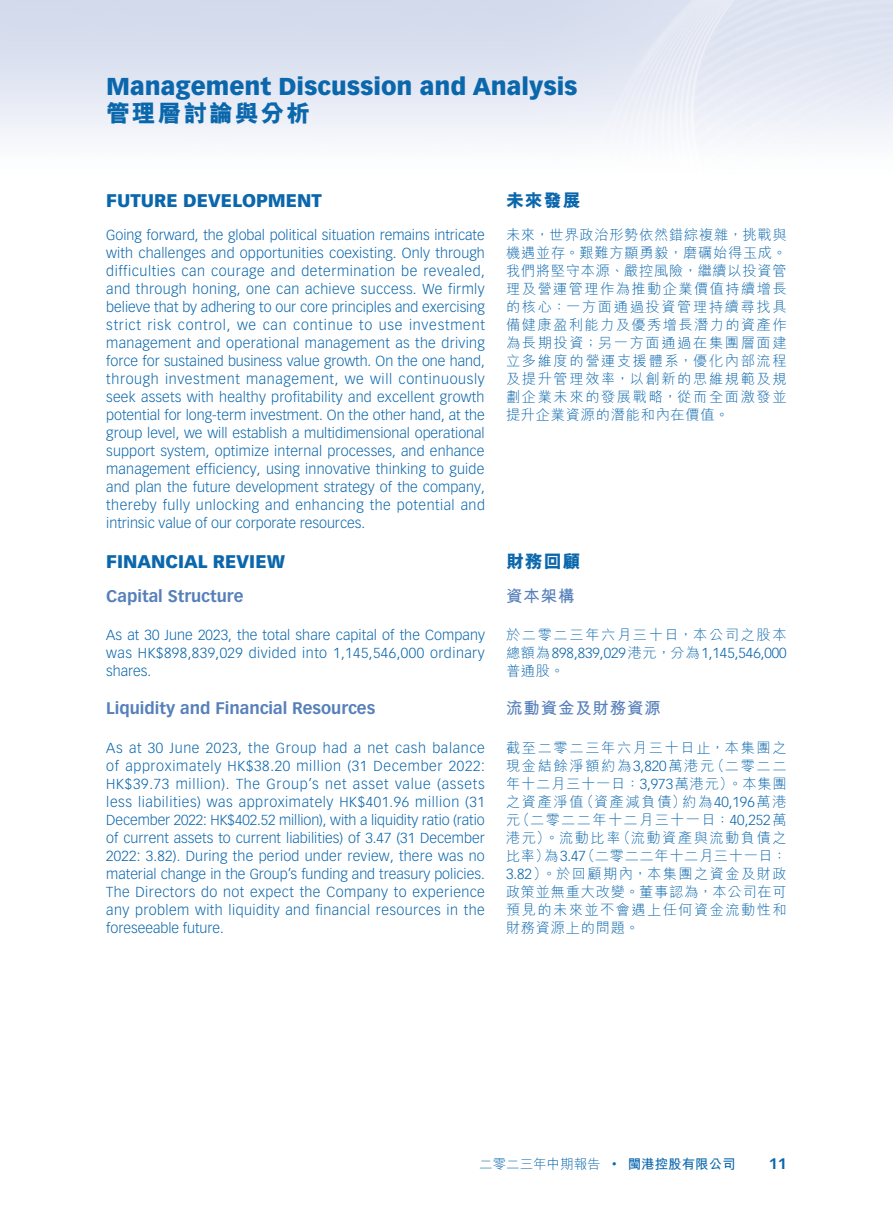
<style>
.page{position:relative;width:893px;height:1212px;background:#fff}
.page>*{position:absolute;margin:0;border:0;box-sizing:border-box;transform-origin:0 0}
.t1{font:900 24px "Vectora LT Std";color:#0b67ac}
.t2{font:800 24px "M Hei HK";letter-spacing:.07em;color:#0b67ac}
.t3{font:900 18px "Vectora LT Std";color:#0b67ac}
.t4{font:800 18px "M Hei HK";letter-spacing:.05em;color:#0b67ac}
.t5{font:700 16.5px "Vectora LT Std";color:#5780bb}
.t6{font:700 16.5px "M Hei HK";letter-spacing:.05em;color:#5780bb}
.t7{font:700 15px "Vectora LT Std";color:#0b67ac}
.t8{font:300 14.25px/18px "Vectora LT Std";letter-spacing:.01em;color:#0b67ac;text-align:justify}
.t9{font:300 14.25px/18px "M Hei HK";letter-spacing:.1em;color:#0b67ac;text-align:justify}
.t10{font:300 13.5px "M Hei HK";color:#0b67ac}
.s1{font-family:"M Hei HK"}
.s2{font-family:"Vectora LT Std"}
.s3{font-weight:700}
</style>
<div class="page">
<h1 class="t1" style="left:106px;top:71px;width:473px">Management Discussion and Analysis</h1>
<h1 class="t2" style="left:106px;top:101px;width:205px">管理層討論與分析</h1>
<p class="t3" style="left:106px;top:190px;width:217px">FUTURE DEVELOPMENT</p>
<p class="t8" style="left:106px;top:226px;width:380px">Going forward, the global political situation remains intricate with challenges and opportunities coexisting. Only through difficulties can courage and determination be revealed, and through honing, one can achieve success. We firmly believe that by adhering to our core principles and exercising strict risk control, we can continue to use investment management and operational management as the driving force for sustained business value growth. On the one hand, through investment management, we will continuously seek assets with healthy profitability and excellent growth potential for long-term investment. On the other hand, at the group level, we will establish a multidimensional operational support system, optimize internal processes, and enhance management efficiency, using innovative thinking to guide and plan the future development strategy of the company, thereby fully unlocking and enhancing the potential and intrinsic value of our corporate resources.</p>
<p class="t3" style="left:106px;top:550px;width:180px">FINANCIAL REVIEW</p>
<p class="t5" style="left:106px;top:586px;width:139px">Capital Structure</p>
<p class="t8" style="left:106px;top:626px;width:380px">As at 30 June 2023, the total share capital of the Company was HK$898,839,029 divided into 1,145,546,000 ordinary shares.</p>
<p class="t5" style="left:106px;top:698px;width:270px">Liquidity and Financial Resources</p>
<p class="t8" style="left:106px;top:739px;width:380px">As at 30 June 2023, the Group had a net cash balance of approximately HK$38.20 million (31 December 2022:<br>HK$39.73 million). The Group’s net asset value (assets less liabilities) was approximately HK$401.96 million (31<br>December 2022: HK$402.52 million), with a liquidity ratio (ratio of current assets to current liabilities) of 3.47 (31 December 2022: 3.82). During the period under review, there was no material change in the Group’s funding and treasury policies.<br>The Directors do not expect the Company to experience any problem with liquidity and financial resources in the foreseeable future.</p>
<p class="t4" style="left:506px;top:192px;width:76px">未來發展</p>
<p class="t9" style="left:506px;top:226px;width:282px">未來，世界政治形勢依然錯綜複雜，挑戰與機遇並存。艱難方顯勇毅，磨礪始得玉成。我們將堅守本源、嚴控風險，繼續以投資管理及營運管理作為推動企業價值持續增長的核心：一方面通過投資管理持續尋找具備健康盈利能力及優秀增長潛力的資產作為長期投資；另一方面通過在集團層面建立多維度的營運支援體系，優化內部流程及提升管理效率，以創新的思維規範及規劃企業未來的發展戰略，從而全面激發並提升企業資源的潛能和內在價值。</p>
<p class="t4" style="left:506px;top:552px;width:76px">財務回顧</p>
<p class="t6" style="left:506px;top:584px;width:70px">資本架構</p>
<p class="t9" style="left:506px;top:626px;width:282px">於二零二三年六月三十日，本公司之股本</p>
<p class="t8" style="left:506px;top:644px;width:282px"><span class="s1">總額為</span>898,839,029<span class="s1">港元，分為</span>1,145,546,000</p>
<p class="t9" style="left:506px;top:662px;width:60px">普通股。</p>
<p class="t6" style="left:506px;top:696px;width:157px">流動資金及財務資源</p>
<p class="t9" style="left:506px;top:738px;width:282px">截至二零二三年六月三十日止，本集團之現金結餘淨額約為<span class="s2">3,820</span>萬港元（二零二二年十二月三十一日：<span class="s2">3,973</span>萬港元）。本集團之資產淨值（資產減負債）約為<span class="s2">40,196</span>萬港元（二零二二年十二月三十一日：<span class="s2">40,252</span>萬港元）。流動比率（流動資產與流動負債之比率）為<span class="s2">3.47</span>（二零二二年十二月三十一日：<span class="s2">3.82</span>）。於回顧期內，本集團之資金及財政政策並無重大改變。董事認為，本公司在可預見的未來並不會遇上任何資金流動性和財務資源上的問題。</p>
<p class="t10" style="left:479px;top:1157px;width:258px">二零二三年中期報告 <sup>•</sup> <span class="s3">閩港控股有限公司</span></p>
<p class="t7" style="left:769px;top:1154px;width:19px">11</p>
</div>
